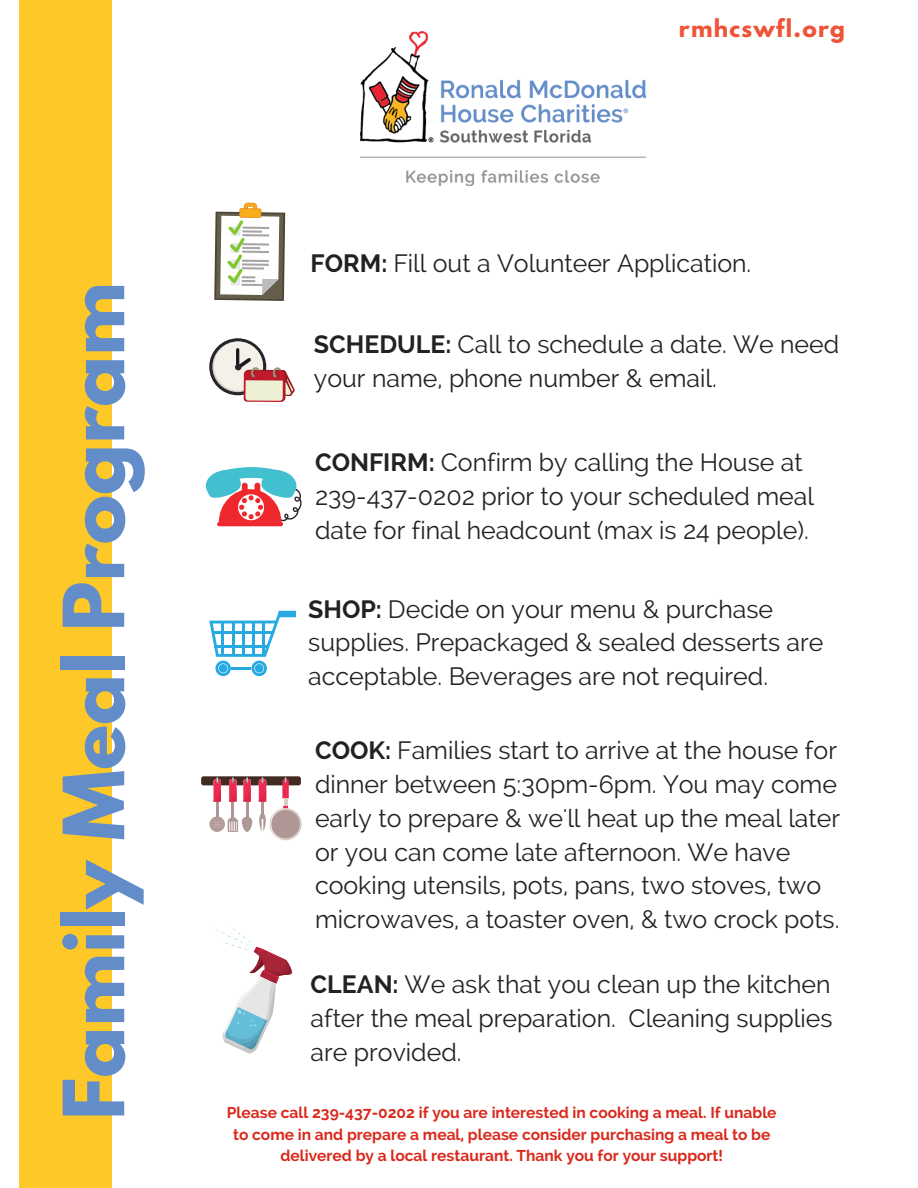
<style>
.page{position:relative;width:918px;height:1188px;background:#fff}
.page>*{position:absolute;margin:0;border:0;box-sizing:border-box;transform-origin:0 0}
.t1{font:700 74.7px "League Spartan";color:#638dc9}
.t2{font:24.9px/33.8px "Raleway";color:#222}
.t3{font:700 21.75px "League Spartan";letter-spacing:.06em;color:#ee5438}
.t4{font:700 15.6px/21.3px "Raleway";color:#da291c;text-align:center}
.s1{font-weight:700}
</style>
<div class="page">
<div style="left:19px;top:0;width:899px;height:1188px;background:#ffc829"></div>
<div style="left:113px;top:0;width:805px;height:1188px;background:#fff"></div>
<img style="left:360px;top:32px;width:286px;height:154px">
<svg style="left:214px;top:203px;width:71px;height:98px"></svg>
<svg style="left:209px;top:338px;width:57px;height:57px"></svg>
<svg style="left:212px;top:341px;width:51px;height:51px"></svg>
<div style="left:214px;top:342px;width:49px;height:49px;background:#f4f1e9;border-radius:50%"></div>
<hr style="left:236px;top:348px;width:3px;height:19px;background:#1d191e;border-radius:2px">
<svg style="left:244px;top:371px;width:41px;height:31px"></svg>
<svg style="left:235px;top:358px;width:60px;height:43px"></svg>
<hr style="left:217px;top:522px;width:66px;height:4px;background:#ee282c;border-radius:2px">
<svg style="left:205px;top:467px;width:97px;height:55px"></svg>
<svg style="left:209px;top:611px;width:87px;height:65px"></svg>
<svg style="left:201px;top:776px;width:100px;height:64px"></svg>
<svg style="left:215px;top:928px;width:78px;height:126px"></svg>
<p class="t3" style="left:679px;top:17px;width:168px">rmhcswfl.org</p>
<h1 class="t1" style="left:57px;top:1120px;width:839px;rotate:-90deg">Family Meal Program</h1>
<p class="t2" style="left:310px;top:247px;width:442px"><span class="s1">FORM:</span> Fill out a Volunteer Application.</p>
<p class="t2" style="left:314px;top:328px;width:527px"><span class="s1">SCHEDULE:</span> Call to schedule a date. We need your name, phone number &amp; email.</p>
<p class="t2" style="left:315px;top:446px;width:501px"><span class="s1">CONFIRM:</span> Confirm by calling the House at<br>239-437-0202 prior to your scheduled meal date for final headcount (max is 24 people).</p>
<p class="t2" style="left:308px;top:592px;width:517px"><span class="s1">SHOP:</span> Decide on your menu &amp; purchase supplies. Prepackaged &amp; sealed desserts are acceptable. Beverages are not required.</p>
<p class="t2" style="left:315px;top:734px;width:527px"><span class="s1">COOK:</span> Families start to arrive at the house for dinner between 5:30pm-6pm. You may come early to prepare &amp; we'll heat up the meal later or you can come late afternoon. We have cooking utensils, pots, pans, two stoves, two microwaves, a toaster oven, &amp; two crock pots.</p>
<p class="t2" style="left:310px;top:968px;width:524px;text-align:justify"><span class="s1">CLEAN:</span> We ask that you clean up the kitchen after the meal preparation. Cleaning supplies are provided.</p>
<p class="t4" style="left:227px;top:1102px;width:551px">Please call 239-437-0202 if you are interested in cooking a meal. If unable to come in and prepare a meal, please consider purchasing a meal to be delivered by a local restaurant. Thank you for your support!</p>
</div>
